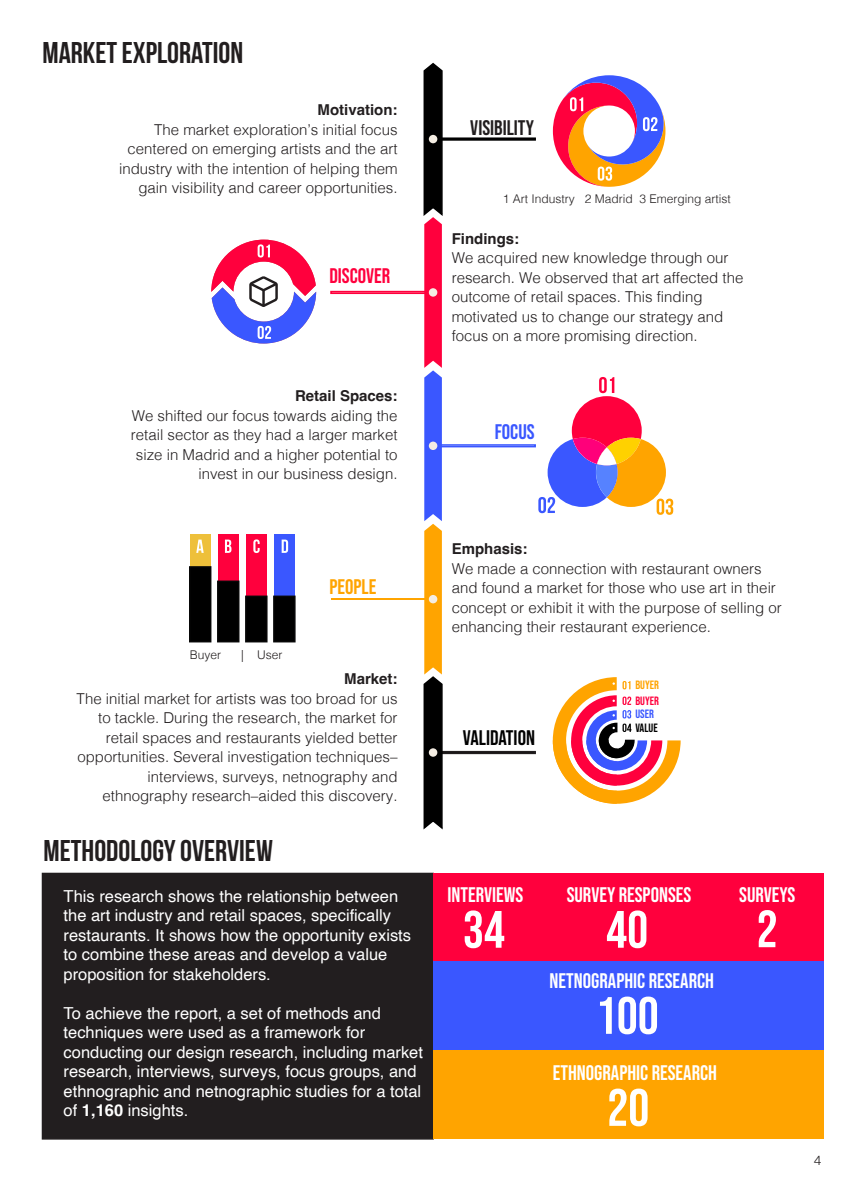
<style>
.page{position:relative;width:864px;height:1188px;background:#fff}
.page>*{position:absolute;margin:0;border:0;box-sizing:border-box;transform-origin:0 0}
.t1{font:52.5px "Bebas Neue";color:#fff}
.t2{font:52.5px "Bebas Neue";color:#fff}
.t3{font:30px "Bebas Neue";color:#221e1f}
.t4{font:21px "Bebas Neue";color:#fff}
.t5{font:21px "Bebas Neue";color:#221e1f}
.t6{font:21px "Bebas Neue";color:#000}
.t7{font:21px "Bebas Neue";color:#ff003d}
.t8{font:21px "Bebas Neue";color:#ffa400}
.t9{font:21px "Bebas Neue";color:#3a57ff}
.t10{font:16.5px/19.5px "Helvetica";color:#fff}
.t11{font:300 15px/19.5px "Helvetica";color:#221e1f;text-align:right}
.t12{font:700 15px "Helvetica";color:#221e1f}
.t13{font:300 12px "Helvetica";color:#221e1f}
.t14{font:12px "Bebas Neue";color:#ffa400}
.t15{font:12px "Bebas Neue";color:#ff003d}
.t16{font:12px "Bebas Neue";color:#000}
.t17{font:12px "Bebas Neue";color:#3a57ff}
.t18{font:300 12px "Open Sauce One";color:#221e1f}
.s1{font-weight:700}
</style>
<div class="page">
<div style="left:42px;top:873px;width:392px;height:267px;background:#221e1f"></div>
<div style="left:433px;top:873px;width:391px;height:89px;background:#ff003d"></div>
<div style="left:433px;top:962px;width:391px;height:88px;background:#3a57ff"></div>
<div style="left:433px;top:1051px;width:391px;height:88px;background:#ffa400"></div>
<div style="left:432px;top:751px;width:104px;height:3px;background:#000;border:2px solid #221e1f"></div>
<hr style="left:331px;top:598px;width:102px;height:2px;background:#ffa400">
<div style="left:432px;top:444px;width:104px;height:3px;border:2px solid #3a57ff"></div>
<div style="left:330px;top:291px;width:104px;height:3px;border:2px solid #ff003d"></div>
<svg style="left:444px;top:137px;width:92px;height:4px"></svg>
<svg style="left:423px;top:62px;width:21px;height:768px"></svg>
<div style="left:429px;top:135px;width:8px;height:8px;background:#f4ede3;border-radius:50%"></div>
<svg style="left:538px;top:377px;width:135px;height:138px"></svg>
<svg style="left:553px;top:75px;width:113px;height:112px"></svg>
<svg style="left:553px;top:677px;width:128px;height:127px"></svg>
<div style="left:190px;top:534px;width:21px;height:108px;background:#eec03a"></div>
<div style="left:274px;top:534px;width:21px;height:108px;background:#3a57ff"></div>
<div style="left:246px;top:534px;width:21px;height:108px;background:#ff003d"></div>
<div style="left:218px;top:534px;width:21px;height:108px;background:#ff003d"></div>
<div style="left:189px;top:566px;width:22px;height:76px;background:#000"></div>
<div style="left:273px;top:596px;width:23px;height:46px;background:#000;border:2px solid #070707"></div>
<div style="left:245px;top:596px;width:23px;height:46px;background:#000;border:2px solid #070707"></div>
<div style="left:217px;top:581px;width:22px;height:61px;background:#000;border:2px solid #070707"></div>
<svg style="left:196px;top:540px;width:8px;height:13px"></svg>
<svg style="left:225px;top:540px;width:6px;height:13px"></svg>
<svg style="left:253px;top:539px;width:7px;height:14px"></svg>
<svg style="left:282px;top:540px;width:6px;height:13px"></svg>
<svg style="left:211px;top:240px;width:105px;height:104px"></svg>
<hr style="left:262px;top:289px;width:3px;height:18px;background:#221e1f">
<hr style="left:564px;top:21px;width:2px;height:21px;background:#221e1f">
<hr style="left:431px;top:42px;width:2px;height:1097px;background:#221e1f">
<hr style="left:822px;top:466px;width:21px;height:2px;background:#221e1f">
<h2 class="t3" style="left:42px;top:37px;width:202px">MARKET EXPLORATION</h2>
<p class="t12" style="left:318px;top:101px;width:81px">Motivation:</p>
<p class="t11" style="left:119px;top:118px;width:280px">The market exploration’s initial focus centered on emerging artists and the art industry with the intention of helping them gain visibility and career opportunities.</p>
<h3 class="t7" style="left:329px;top:264px;width:62px">DISCOVER</h3>
<p class="t12" style="left:295px;top:387px;width:104px">Retail Spaces:</p>
<p class="t11" style="left:131px;top:404px;width:268px">We shifted our focus towards aiding the retail sector as they had a larger market size in Madrid and a higher potential to invest in our business design.</p>
<p class="t13" style="left:190px;top:644px;width:33px">Buyer</p>
<p class="t13" style="left:241px;top:644px;width:43px">| User</p>
<h3 class="t8" style="left:329px;top:575px;width:49px">PEOPLE</h3>
<p class="t12" style="left:344px;top:670px;width:55px">Market:</p>
<p class="t11" style="left:77px;top:688px;width:322px">The initial market for artists was too broad for us to tackle. During the research, the market for retail spaces and restaurants yielded better opportunities. Several investigation techniques– interviews, surveys, netnography and ethnography research–aided this discovery.</p>
<h2 class="t3" style="left:44px;top:834px;width:231px">METHODOLOGY OVERVIEW</h2>
<p class="t10" style="left:64px;top:887px;width:349px">This research shows the relationship between the art industry and retail spaces, specifically restaurants. It shows how the opportunity exists to combine these areas and develop a value proposition for stakeholders.</p>
<p class="t10" style="left:64px;top:1004px;width:361px">To achieve the report, a set of methods and techniques were used as a framework for conducting our design research, including market research, interviews, surveys, focus groups, and ethnographic and netnographic studies for a total of <span class="s1">1,160</span> insights.</p>
<h3 class="t5" style="left:470px;top:116px;width:65px">VISIBILITY</h3>
<p class="t13" style="left:503px;top:189px;width:230px">1 Art Industry 2 Madrid 3 Emerging artist</p>
<p class="t12" style="left:452px;top:229px;width:69px">Findings:</p>
<p class="t11" style="left:452px;top:247px;width:293px;text-align:left">We acquired new knowledge through our research. We observed that art affected the outcome of retail spaces. This finding motivated us to change our strategy and focus on a more promising direction.</p>
<h3 class="t9" style="left:495px;top:420px;width:41px">FOCUS</h3>
<p class="t12" style="left:452px;top:540px;width:77px">Emphasis:</p>
<p class="t11" style="left:452px;top:558px;width:332px;text-align:left">We made a connection with restaurant owners and found a market for those who use art in their concept or exhibit it with the purpose of selling or enhancing their restaurant experience.</p>
<h3 class="t6" style="left:463px;top:726px;width:74px">VALIDATION</h3>
<p class="t14" style="left:635px;top:679px;width:25px">BUYER</p>
<p class="t15" style="left:635px;top:694px;width:25px">BUYER</p>
<p class="t17" style="left:635px;top:707px;width:20px">USER</p>
<p class="t16" style="left:635px;top:721px;width:24px">VALUE</p>
<h3 class="t4" style="left:447px;top:883px;width:77px">INTERVIEWS</h3>
<h1 class="t1" style="left:463px;top:900px;width:43px">34</h1>
<h3 class="t4" style="left:567px;top:883px;width:126px">SURVEY RESPONSES</h3>
<h1 class="t1" style="left:606px;top:900px;width:43px">40</h1>
<h3 class="t4" style="left:550px;top:969px;width:166px">NETNOGRAPHIC RESEARCH</h3>
<h1 class="t1" style="left:596px;top:986px;width:64px">100</h1>
<h3 class="t4" style="left:553px;top:1061px;width:166px">ETHNOGRAPHIC RESEARCH</h3>
<h1 class="t1" style="left:607px;top:1078px;width:43px">20</h1>
<h3 class="t4" style="left:739px;top:883px;width:58px">SURVEYS</h3>
<h1 class="t2" style="left:757px;top:898px;width:22px">2</h1>
<p class="t18" style="left:814px;top:1153px;width:9px">4</p>
</div>
